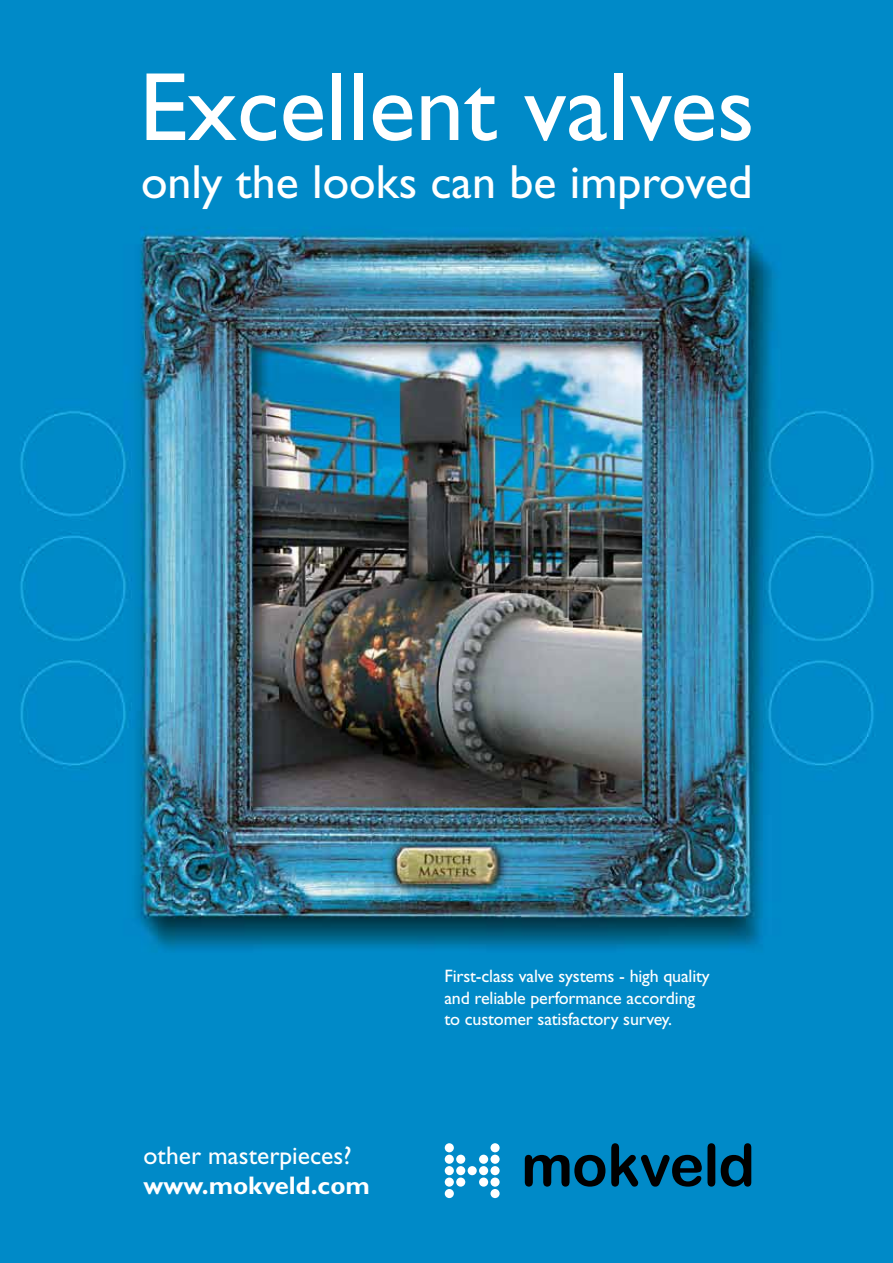
<style>
.page{position:relative;width:893px;height:1263px;background:#fff}
.page>*{position:absolute;margin:0;border:0;box-sizing:border-box;transform-origin:0 0}
.t1{font:97.5px "Gill Sans";color:#fff}
.t2{font:48px "Gill Sans";color:#fff}
.t3{font:25.5px "Gill Sans";color:#fff}
.t4{font:700 25.5px "Gill Sans";color:#fff}
.t5{font:18px/21.6px "Gill Sans";letter-spacing:-.01em;color:#fff}
</style>
<div class="page">
<img style="left:0;top:0;width:893px;height:1263px">
<svg style="left:525px;top:1155px;width:80px;height:31px;background:#003e5a"></svg>
<svg style="left:611px;top:1143px;width:104px;height:43px;background:#005074"></svg>
<svg style="left:721px;top:1143px;width:30px;height:43px"></svg>
<div style="left:445px;top:1155px;width:9px;height:9px;background:#fff;border-radius:50%"></div>
<div style="left:445px;top:1177px;width:9px;height:10px;background:#fff;border-radius:50%"></div>
<div style="left:445px;top:1143px;width:9px;height:9px;background:#fff;border-radius:50%"></div>
<div style="left:445px;top:1166px;width:9px;height:9px;background:#fff;border-radius:50%"></div>
<div style="left:445px;top:1189px;width:9px;height:9px;background:#fff;border-radius:50%"></div>
<div style="left:456px;top:1155px;width:9px;height:9px;background:#fff;border-radius:50%"></div>
<div style="left:456px;top:1177px;width:9px;height:10px;background:#fff;border-radius:50%"></div>
<div style="left:456px;top:1166px;width:9px;height:9px;background:#fff;border-radius:50%"></div>
<div style="left:468px;top:1166px;width:9px;height:9px;background:#fff;border-radius:50%"></div>
<div style="left:479px;top:1155px;width:9px;height:9px;background:#fff;border-radius:50%"></div>
<div style="left:479px;top:1177px;width:9px;height:10px;background:#fff;border-radius:50%"></div>
<div style="left:479px;top:1166px;width:9px;height:9px;background:#fff;border-radius:50%"></div>
<div style="left:490px;top:1155px;width:10px;height:9px;background:#fff;border-radius:50%"></div>
<svg style="left:490px;top:1177px;width:10px;height:10px"></svg>
<div style="left:490px;top:1143px;width:10px;height:9px;background:#fff;border-radius:50%"></div>
<div style="left:490px;top:1166px;width:10px;height:9px;background:#fff;border-radius:50%"></div>
<div style="left:490px;top:1189px;width:10px;height:9px;background:#fff;border-radius:50%"></div>
<h1 class="t1" style="left:139px;top:51px;width:617px">Excellent valves</h1>
<h2 class="t2" style="left:141px;top:154px;width:613px">only the looks can be improved</h2>
<h3 class="t3" style="left:144px;top:1140px;width:210px">other masterpieces?</h3>
<h3 class="t4" style="left:144px;top:1171px;width:228px">www.mokveld.com</h3>
<p class="t5" style="left:444px;top:965px;width:267px">First-class valve systems - high quality and reliable performance according to customer satisfactory survey.</p>
</div>
